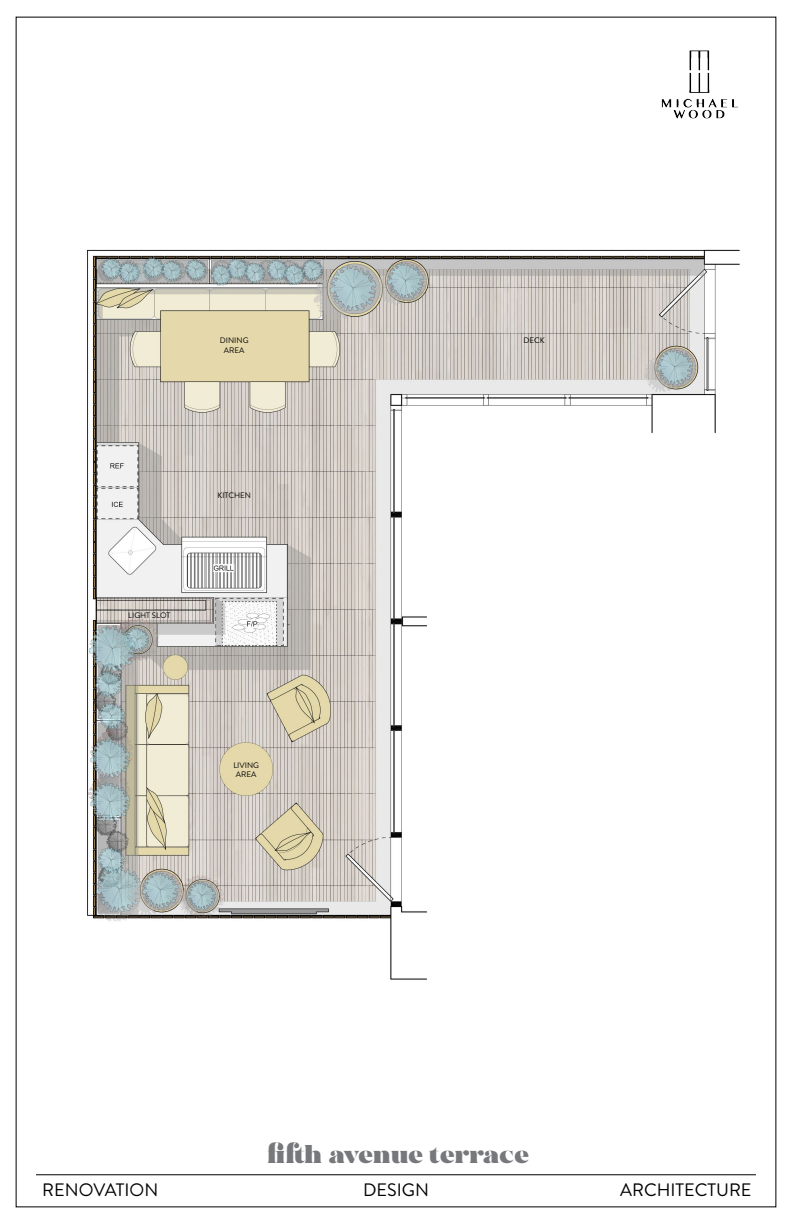
<style>
.page{position:relative;width:792px;height:1224px;background:#fff}
.page>*{position:absolute;margin:0;border:0;box-sizing:border-box;transform-origin:0 0}
.t1{font:24px "MADE Bruno";letter-spacing:-.01em;color:#77787b}
.t2{font:18px "Brandon Grotesque";color:#000}
.t3{font:8px/9.6px "Brandon Grotesque";color:#000;text-align:center}
</style>
<div class="page">
<img style="left:661px;top:50px;width:77px;height:69px">
<hr style="left:36px;top:1175px;width:720px;height:1px;background:#000">
<img style="left:87px;top:249px;width:653px;height:731px">
<p class="t3" style="left:220px;top:336px;width:30px">DINING<br>AREA</p>
<p class="t3" style="left:524px;top:336px;width:23px">DECK</p>
<p class="t3" style="left:128px;top:610px;width:44px">LIGHT SLOT</p>
<p class="t3" style="left:217px;top:490px;width:35px">KITCHEN</p>
<p class="t3" style="left:233px;top:760px;width:27px">LIVING<br>AREA</p>
<h1 class="t1" style="left:267px;top:1139px;width:263px">fifth avenue terrace</h1>
<h2 class="t2" style="left:42px;top:1177px;width:118px">RENOVATION</h2>
<h2 class="t2" style="left:363px;top:1177px;width:67px">DESIGN</h2>
<h2 class="t2" style="left:620px;top:1177px;width:133px">ARCHITECTURE</h2>
</div>
